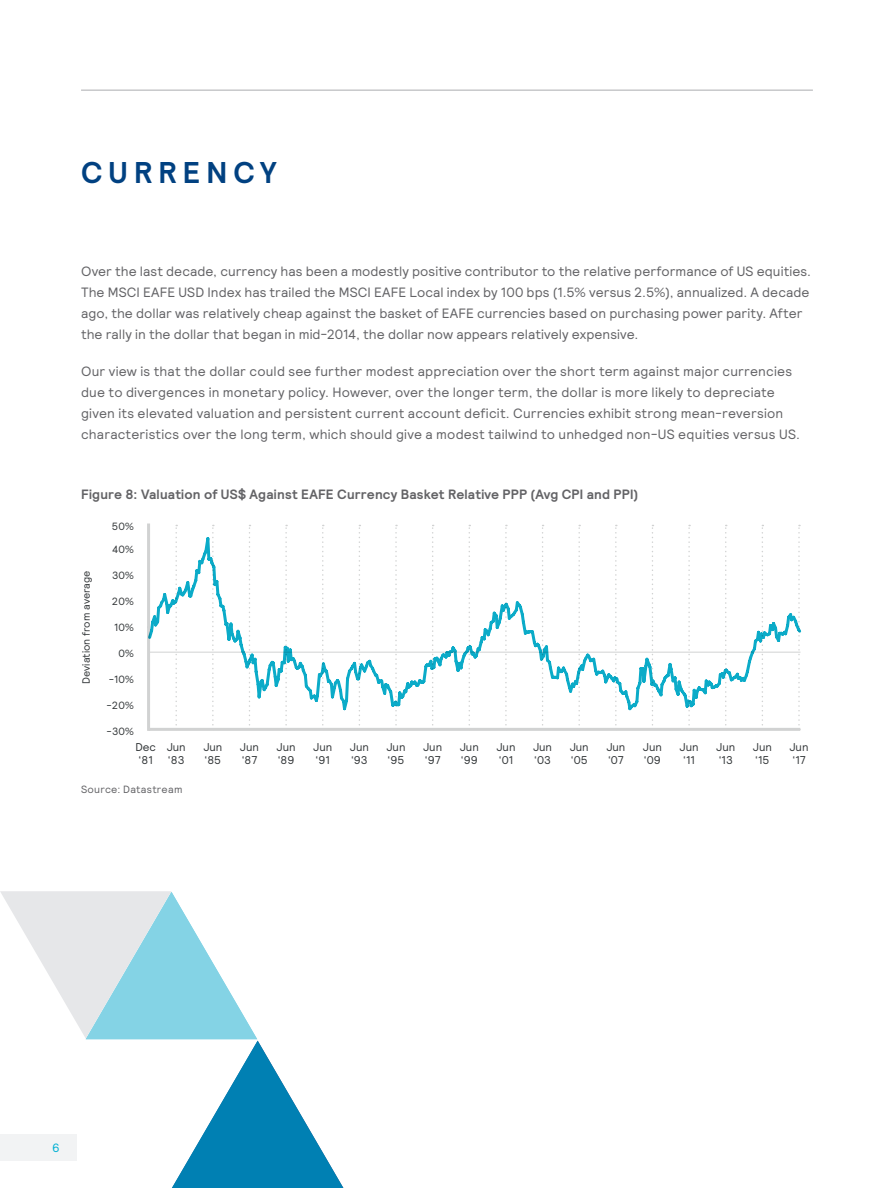
<style>
.page{position:relative;width:894px;height:1188px;background:#fff}
.page>*{position:absolute;margin:0;border:0;box-sizing:border-box;transform-origin:0 0}
.Headline{font:700 30px "Relative";letter-spacing:.2em;color:#014181}
.Body_copy{font:13.5px/21px "Relative";letter-spacing:.005em;color:#636366}
.Body_copy-2{font:700 13.5px "Relative";letter-spacing:.01em;color:#636366}
.t1{font:12px "Relative";color:#00b0d3}
.t2{font:11.25px/13.5px "Relative";color:#333739}
.t3{font:10.5px "Relative";color:#333739}
.t4{font:10.5px "Relative";letter-spacing:.025em;color:#636366}
</style>
<div class="page">
<hr style="left:81px;top:89px;width:731px;height:2px;background:#c7c8ca">
<svg style="left:175px;top:525px;width:2px;height:201px"></svg>
<svg style="left:212px;top:525px;width:2px;height:201px"></svg>
<svg style="left:249px;top:525px;width:1px;height:201px"></svg>
<svg style="left:285px;top:525px;width:2px;height:201px"></svg>
<svg style="left:322px;top:525px;width:1px;height:201px"></svg>
<svg style="left:358px;top:525px;width:2px;height:201px"></svg>
<svg style="left:395px;top:525px;width:2px;height:201px"></svg>
<svg style="left:432px;top:525px;width:1px;height:201px"></svg>
<svg style="left:468px;top:525px;width:2px;height:201px"></svg>
<svg style="left:505px;top:525px;width:1px;height:201px"></svg>
<svg style="left:542px;top:525px;width:1px;height:201px"></svg>
<svg style="left:578px;top:525px;width:2px;height:201px"></svg>
<svg style="left:615px;top:525px;width:1px;height:201px"></svg>
<svg style="left:652px;top:525px;width:1px;height:201px"></svg>
<svg style="left:725px;top:525px;width:1px;height:201px"></svg>
<svg style="left:761px;top:525px;width:2px;height:201px"></svg>
<hr style="left:148px;top:728px;width:652px;height:3px;background:#d1d2d2">
<hr style="left:147px;top:524px;width:3px;height:207px;background:#d1d2d2">
<svg style="left:148px;top:537px;width:652px;height:173px"></svg>
<svg style="left:0;top:891px;width:343px;height:297px"></svg>
<p class="Headline" style="left:81px;top:153px;width:197px">CURRENCY</p>
<p class="Body_copy" style="left:81px;top:261px;width:731px">Over the last decade, currency has been a modestly positive contributor to the relative performance of US equities.<br>The MSCI EAFE USD Index has trailed the MSCI EAFE Local index by 100 bps (1.5% versus 2.5%), annualized. A decade ago, the dollar was relatively cheap against the basket of EAFE currencies based on purchasing power parity. After the rally in the dollar that began in mid-2014, the dollar now appears relatively expensive.</p>
<p class="Body_copy" style="left:81px;top:360px;width:720px">Our view is that the dollar could see further modest appreciation over the short term against major currencies due to divergences in monetary policy. However, over the longer term, the dollar is more likely to depreciate given its elevated valuation and persistent current account deficit. Currencies exhibit strong mean-reversion characteristics over the long term, which should give a modest tailwind to unhedged non-US equities versus US.</p>
<p class="Body_copy-2" style="left:81px;top:485px;width:558px">Figure 8: Valuation of US$ Against EAFE Currency Basket Relative PPP (Avg CPI and PPI)</p>
<p class="t3" style="left:112px;top:520px;width:24px">50%</p>
<p class="t3" style="left:79px;top:684px;width:115px;rotate:-90deg">Deviation from average</p>
<p class="t3" style="left:112px;top:543px;width:24px">40%</p>
<p class="t3" style="left:112px;top:569px;width:24px">30%</p>
<p class="t3" style="left:112px;top:595px;width:24px">20%</p>
<p class="t3" style="left:114px;top:620px;width:21px">10%</p>
<p class="t3" style="left:118px;top:646px;width:17px">0%</p>
<p class="t3" style="left:109px;top:672px;width:27px">-10%</p>
<p class="t3" style="left:106px;top:698px;width:29px">-20%</p>
<p class="t3" style="left:107px;top:724px;width:29px">-30%</p>
<p class="t2" style="left:135px;top:740px;width:22px">Dec ‘81</p>
<p class="t2" style="left:167px;top:740px;width:21px">Jun ‘83</p>
<p class="t2" style="left:203px;top:740px;width:21px">Jun ‘85</p>
<p class="t2" style="left:240px;top:740px;width:21px">Jun ‘87</p>
<p class="t2" style="left:276px;top:740px;width:21px">Jun ‘89</p>
<p class="t2" style="left:313px;top:740px;width:21px">Jun ‘91</p>
<p class="t2" style="left:350px;top:740px;width:21px">Jun ‘93</p>
<p class="t2" style="left:386px;top:740px;width:21px">Jun ‘95</p>
<p class="t2" style="left:423px;top:740px;width:21px">Jun ‘97</p>
<p class="t2" style="left:459px;top:740px;width:21px">Jun ‘99</p>
<p class="t2" style="left:496px;top:740px;width:21px">Jun ‘01</p>
<p class="t2" style="left:533px;top:740px;width:21px">Jun ‘03</p>
<p class="t2" style="left:569px;top:740px;width:21px">Jun ‘05</p>
<p class="t2" style="left:606px;top:740px;width:21px">Jun ‘07</p>
<p class="t2" style="left:642px;top:740px;width:21px">Jun ‘09</p>
<p class="t2" style="left:679px;top:740px;width:21px;text-align:center">Jun ‘11</p>
<p class="t2" style="left:716px;top:740px;width:21px">Jun ‘13</p>
<p class="t2" style="left:752px;top:740px;width:21px">Jun ‘15</p>
<p class="t2" style="left:789px;top:740px;width:21px">Jun ‘17</p>
<p class="t4" style="left:81px;top:782px;width:103px">Source: Datastream</p>
<p class="t1" style="left:52px;top:1140px;width:9px">6</p>
</div>
